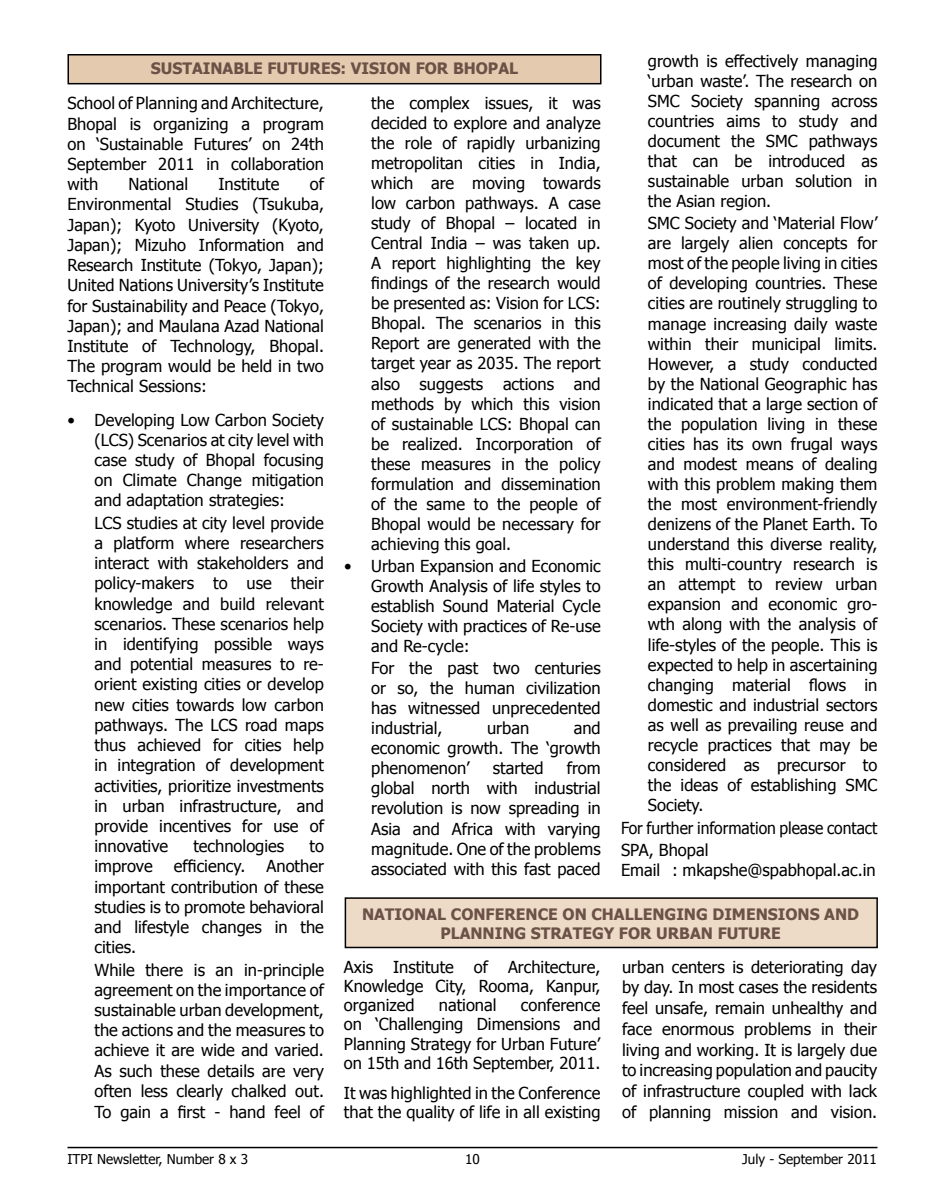
<style>
.page{position:relative;width:945px;height:1188px;background:#fff}
.page>*{position:absolute;margin:0;border:0;box-sizing:border-box;transform-origin:0 0}
.t1{font:16.5px/20.1px "Tahoma";color:#000;text-align:justify}
.t2{font:16.5px/22.2px "Tahoma";color:#000;scale:.95 1}
.t3{font:700 15.75px/18.9px "Tahoma";color:#6c5147}
.t4{font:13.5px "Tahoma";color:#000}
</style>
<div class="page">
<hr style="left:68px;top:1147px;width:810px;height:1px;background:#000">
<div style="left:345px;top:898px;width:532px;height:49px;background:#eddbc8"></div>
<div style="left:345px;top:897px;width:533px;height:51px;border:2px solid #000"></div>
<div style="left:68px;top:55px;width:533px;height:29px;background:#e4caaf"></div>
<div style="left:68px;top:54px;width:534px;height:30px;border:2px solid #000"></div>
<p class="t1" style="left:648px;top:50px;width:231px">growth is effectively managing ‘urban waste’. The research on SMC Society spanning across countries aims to study and document the SMC pathways that can be introduced as sustainable urban solution in the Asian region.</p>
<p class="t1" style="left:648px;top:212px;width:231px">SMC Society and ‘Material Flow’ are largely alien concepts for most of the people living in cities of developing countries. These cities are routinely struggling to manage increasing daily waste within their municipal limits.<br>However, a study conducted by the National Geographic has indicated that a large section of the population living in these cities has its own frugal ways and modest means of dealing with this problem making them the most environment-friendly denizens of the Planet Earth. To understand this diverse reality, this multi-country research is an attempt to review urban expansion and economic gro&shy;wth along with the analysis of life-styles of the people. This is expected to help in ascertaining changing material flows in domestic and industrial sectors as well as prevailing reuse and recycle practices that may be considered as precursor to the ideas of establishing SMC Society.</p>
<p class="t2" style="left:621px;top:816px;width:271px">For further information please contact<br>SPA, Bhopal</p>
<p class="t1" style="left:621px;top:859px;width:256px">Email : mkapshe@spabhopal.ac.in</p>
<p class="t3" style="left:151px;top:58px;width:128px">SUSTAINABLE FUTU</p>
<p class="t3" style="left:310px;top:58px;width:210px">RES: VISION FOR BHOPAL</p>
<p class="t1" style="left:68px;top:92px;width:258px">School of Planning and Architecture, Bhopal is organizing a program on ‘Sustainable Futures’ on 24th September 2011 in collaboration with</p>
<p class="t1" style="left:371px;top:92px;width:231px">the complex issues, it was decided to explore and analyze the role of rapidly urbanizing metropolitan cities in India, which are moving towards low carbon pathways. A case study of Bhopal – located in Central India – was taken up.<br>A report highlighting the key findings of the research would be presented as: Vision for LCS:<br>Bhopal. The scenarios in this Report are generated with the target year as 2035. The report also suggests actions and methods by which this vision of sustainable LCS: Bhopal can be realized. Incorporation of these measures in the policy formulation and dissemination of the same to the people of Bhopal would be necessary for achieving this goal.</p>
<p class="t1" style="left:371px;top:555px;width:231px;text-indent:-27px">• Urban Expansion and Economic Growth Analysis of life styles to establish Sound Material Cycle Society with practices of Re-use and Re-cycle:</p>
<p class="t1" style="left:371px;top:657px;width:231px">For the past two centuries or so, the human civilization has witnessed unprecedented industrial,</p>
<p class="t1" style="left:67px;top:173px;width:258px;text-indent:242px">of Environmental Studies (Tsukuba, Japan); Kyoto University (Kyoto, Japan); Mizuho Information and Research Institute (Tokyo, Japan); United Nations University’s Institute for Sustainability and Peace (Tokyo, Japan); and Maulana Azad National Institute of Technology, Bhopal.<br>The program would be held in two Technical Sessions:</p>
<p class="t1" style="left:94px;top:409px;width:231px;text-indent:-27px">• Developing Low Carbon Society (LCS) Scenarios at city level with case study of Bhopal focusing on Climate Change mitigation and adaptation strategies:</p>
<p class="t1" style="left:94px;top:512px;width:231px">LCS studies at city level provide a platform where researchers interact with stakeholders and policy-makers to use their knowledge and build relevant scenarios. These scenarios help in identifying possible ways and potential measures to re&shy;orient existing cities or develop new cities towards low carbon pathways. The LCS road maps thus achieved for cities help in integration of development activities, prioritize investments in urban infrastructure, and provide incentives for use of innovative</p>
<p class="t1" style="left:129px;top:173px;width:61px">National</p>
<p class="t1" style="left:219px;top:173px;width:62px">Institute</p>
<p class="t1" style="left:371px;top:717px;width:231px;text-indent:203px">and economic growth. The ‘growth phenomenon’</p>
<p class="t1" style="left:487px;top:717px;width:44px">urban</p>
<p class="t1" style="left:371px;top:758px;width:231px;text-indent:196px">from global north with industrial revolution is now spreading in Asia and Africa with varying magnitude. One of the problems associated with this fast paced</p>
<p class="t1" style="left:493px;top:758px;width:52px">started</p>
<p class="t1" style="left:193px;top:835px;width:92px">technologies</p>
<p class="t1" style="left:310px;top:835px;width:16px">to</p>
<p class="t1" style="left:94px;top:856px;width:60px">improve</p>
<p class="t1" style="left:174px;top:856px;width:73px">efficiency.</p>
<p class="t1" style="left:94px;top:855px;width:231px;text-indent:172px">Another important contribution of these studies is to promote behavioral and lifestyle changes in the cities.</p>
<p class="t1" style="left:94px;top:959px;width:231px">While there is an in-principle agreement on the importance of sustainable urban development, the actions and the measures to achieve it are wide and varied.<br>As such these details are very often less clearly chalked out.<br>To gain a first - hand feel of</p>
<p class="t3" style="left:362px;top:904px;width:242px">NATIONAL CONFERENCE ON CHA</p>
<p class="t3" style="left:440px;top:904px;width:420px;text-indent:184px">LLENGING DIMENSIONS AND<br>PLANNING STRATEGY FO R URBAN FUTU</p>
<p class="t3" style="left:760px;top:922px;width:23px">RE</p>
<p class="t1" style="left:344px;top:956px;width:258px;line-height:19.2px">Axis Institute of Architecture, Knowledge City, Rooma, Kanpur, organized</p>
<p class="t1" style="left:622px;top:956px;width:257px;line-height:20.7px">urban centers is deteriorating day by day. In most cases the residents feel unsafe, remain unhealthy and face enormous problems in their living and working. It is largely due to increasing population and paucity of infrastructure coupled with lack of planning mission and vision.</p>
<p class="t1" style="left:344px;top:995px;width:258px;line-height:19.2px;text-indent:177px">conference on ‘Challenging Dimensions and Planning Strategy for Urban Future’ on 15th and 16th September, 2011.</p>
<p class="t1" style="left:344px;top:1082px;width:258px;line-height:19.6px">It was highlighted in the Conference that the quality of life in all existing</p>
<p class="t1" style="left:439px;top:994px;width:59px">national</p>
<p class="t4" style="left:68px;top:1150px;width:182px">itpi Newsletter, Number 8 x 3</p>
<p class="t4" style="left:465px;top:1150px;width:16px">10</p>
<p class="t4" style="left:742px;top:1150px;width:136px">July - September 2011</p>
</div>
